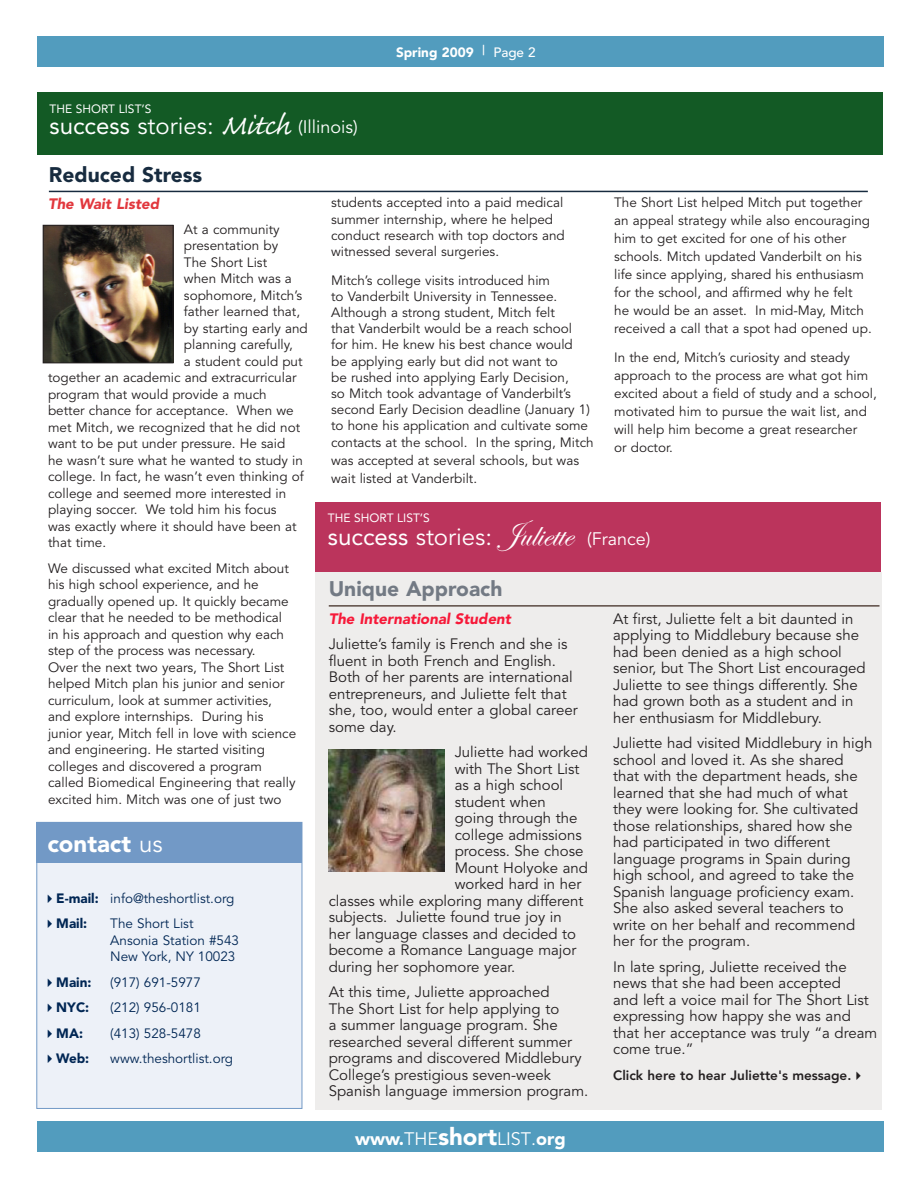
<style>
.page{position:relative;width:918px;height:1188px;background:#fff}
.page>*{position:absolute;margin:0;border:0;box-sizing:border-box;transform-origin:0 0}
.t1{font:24px "Avenir";color:#fff}
.t2{font:900 24px "Avenir";color:#fff}
.success_story_header{font:900 21px "Avenir";color:#737a84}
.success_story_hed{font:900 21px "Avenir";color:#172b3f}
.t3{font:18px "Avenir";color:#fff}
.t4{font:900 18px "Avenir";color:#fff}
.side_bar_-_success{font:15px/16.5px "Avenir";color:#231f20}
.Paragraph_Style_1{font:italic 900 15px "Avenir";color:#f71939}
.sidebar_success_subh{font:italic 900 15px "Avenir";color:#e1373d}
.side_bar_-_success-2{font:13.5px/16.5px "Avenir";color:#231f20}
.t5{font:13.5px/16.5px "Avenir";color:#002654}
.side_bar_-_success-3{font:800 13.5px "Avenir";color:#231f20}
.t6{font:900 13.5px "Avenir";color:#002654}
.t7{font:900 13.5px "Avenir";color:#fff}
.t8{font:12px "Avenir";color:#fff}
.s1{font-size:24px}
.s2{font-family:"Caflisch Script Pro";font-size:36px}
.s3{font-weight:500}
.s4{font-weight:400}
.s5{font-weight:900}
.s6{font-style:inherit}
.s7{font-family:"Edwardian Script ITC";font-size:36px}
.s8{font-size:18px}
</style>
<div class="page">
<div style="left:37px;top:36px;width:847px;height:31px;background:#529cbe"></div>
<div style="left:37px;top:1121px;width:847px;height:31px;background:#529cbe"></div>
<div style="left:316px;top:573px;width:566px;height:537px;background:#eeedec"></div>
<hr style="left:329px;top:605px;width:551px;height:2px;background:#5a4a42">
<div style="left:316px;top:502px;width:565px;height:69px;background:#bb345c"></div>
<img style="left:329px;top:749px;width:115px;height:122px">
<div style="left:36px;top:822px;width:266px;height:287px;background:#edf1f8;border:1px solid #7299c6"></div>
<div style="left:36px;top:822px;width:266px;height:40px;background:#7299c6"></div>
<hr style="left:49px;top:191px;width:819px;height:1px;background:#172b3f">
<div style="left:37px;top:92px;width:846px;height:63px;background:#135a25"></div>
<img style="left:45px;top:227px;width:126px;height:134px">
<div style="left:43px;top:225px;width:130px;height:138px;border:1px solid #231f20"></div>
<p class="t8" style="left:50px;top:102px;width:104px">THE SHORT LIST’S</p>
<p class="t3" style="left:50px;top:116px;width:310px"><span class="s1">success</span> <span class="s1">stories:</span> <span class="s2">Mitch</span> (Illinois)</p>
<p class="success_story_hed" style="left:49px;top:162px;width:155px">Reduced Stress</p>
<p class="t7" style="left:396px;top:44px;width:141px">Spring 2009 <span class="s3">| Page 2</span></p>
<p class="sidebar_success_subh" style="left:48px;top:194px;width:113px">The Wait Listed</p>
<p class="side_bar_-_success-2" style="left:184px;top:221px;width:97px">At a community</p>
<p class="side_bar_-_success-2" style="left:184px;top:238px;width:96px">presentation by</p>
<p class="side_bar_-_success-2" style="left:184px;top:254px;width:85px">The Short List</p>
<p class="side_bar_-_success-2" style="left:184px;top:271px;width:109px">when Mitch was a</p>
<p class="side_bar_-_success-2" style="left:184px;top:287px;width:120px">sophomore, Mitch’s</p>
<p class="side_bar_-_success-2" style="left:184px;top:304px;width:118px">father learned that,</p>
<p class="side_bar_-_success-2" style="left:184px;top:320px;width:125px">by starting early and</p>
<p class="side_bar_-_success-2" style="left:184px;top:337px;width:110px">planning carefully,</p>
<p class="side_bar_-_success-2" style="left:184px;top:353px;width:120px">a student could put</p>
<p class="side_bar_-_success-2" style="left:48px;top:370px;width:250px">together an academic and extracurricular</p>
<p class="side_bar_-_success-2" style="left:48px;top:386px;width:220px">program that would provide a much</p>
<p class="side_bar_-_success-2" style="left:48px;top:403px;width:247px">better chance for acceptance. When we</p>
<p class="side_bar_-_success-2" style="left:48px;top:419px;width:254px">met Mitch, we recognized that he did not</p>
<p class="side_bar_-_success-2" style="left:48px;top:436px;width:239px">want to be put under pressure. He said</p>
<p class="side_bar_-_success-2" style="left:48px;top:452px;width:256px">he wasn’t sure what he wanted to study in</p>
<p class="side_bar_-_success-2" style="left:48px;top:469px;width:257px">college. In fact, he wasn’t even thinking of</p>
<p class="side_bar_-_success-2" style="left:48px;top:485px;width:240px">college and seemed more interested in</p>
<p class="side_bar_-_success-2" style="left:48px;top:502px;width:230px">playing soccer. We told him his focus</p>
<p class="side_bar_-_success-2" style="left:48px;top:518px;width:250px">was exactly where it should have been at</p>
<p class="side_bar_-_success-2" style="left:48px;top:535px;width:60px">that time.</p>
<p class="side_bar_-_success-2" style="left:48px;top:560px;width:250px">We discussed what excited Mitch about his high school experience, and he gradually opened up. It quickly became clear that he needed to be methodical in his approach and question why each step of the process was necessary.<br>Over the next two years, The Short List helped Mitch plan his junior and senior curriculum, look at summer activities, and explore internships. During his junior year, Mitch fell in love with science and engineering. He started visiting colleges and discovered a program called Biomedical Engineering that really excited him. Mitch was one of just two</p>
<p class="t2" style="left:47px;top:829px;width:117px">contact <span class="s4">us</span></p>
<p class="t5" style="left:43px;top:890px;width:193px">✔ <span class="s5">E-mail:</span> info@theshortlist.org</p>
<p class="t6" style="left:43px;top:915px;width:46px">✔ Mail:</p>
<p class="t5" style="left:110px;top:916px;width:130px">The Short List<br>Ansonia Station #543<br>New York, NY 10023</p>
<p class="t6" style="left:43px;top:974px;width:50px">✔ Main:</p>
<p class="t5" style="left:110px;top:974px;width:92px">(917) 691-5977</p>
<p class="t6" style="left:43px;top:999px;width:48px">✔ NYC:</p>
<p class="t5" style="left:110px;top:1000px;width:92px">(212) 956-0181</p>
<p class="t6" style="left:43px;top:1025px;width:42px">✔ MA:</p>
<p class="t5" style="left:110px;top:1025px;width:92px">(413) 528-5478</p>
<p class="t6" style="left:43px;top:1050px;width:48px">✔ Web:</p>
<p class="t5" style="left:110px;top:1051px;width:124px">www.theshortlist.org</p>
<p class="side_bar_-_success-2" style="left:331px;top:195px;width:235px">students accepted into a paid medical summer internship, where he helped conduct research with top doctors and witnessed several surgeries.</p>
<p class="side_bar_-_success-2" style="left:331px;top:272px;width:264px">Mitch’s college visits introduced him<br>to Vanderbilt University in Tennessee.<br>Although a strong student, Mitch felt<br>that Vanderbilt would be a reach school<br>for him. He knew his best chance would<br>be applying early but did not want to<br>be rushed into applying Early Decision,<br>so Mitch took advantage of Vanderbilt’s second Early Decision deadline (January 1) to hone his application and cultivate some contacts at the school. In the spring, Mitch</p>
<p class="side_bar_-_success-2" style="left:331px;top:451px;width:250px;line-height:18px">was accepted at several schools, but was wait listed at Vanderbilt.</p>
<p class="side_bar_-_success-2" style="left:614px;top:194px;width:259px;line-height:18px">The Short List helped Mitch put together an appeal strategy while also encouraging him to get excited for one of his other schools. Mitch updated Vanderbilt on his life since applying, shared his enthusiasm for the school, and affirmed why he felt<br>he would be an asset. In mid-May, Mitch received a call that a spot had opened up.</p>
<p class="side_bar_-_success-2" style="left:614px;top:349px;width:264px;line-height:18px">In the end, Mitch’s curiosity and steady approach to the process are what got him excited about a field of study and a school, motivated him to pursue the wait list, and will help him become a great researcher<br>or doctor.</p>
<p class="t8" style="left:328px;top:511px;width:104px">THE SHORT LIST’S</p>
<p class="t1" style="left:328px;top:522px;width:324px"><span class="s6">success</span> stories: <span class="s7">Juliette</span> <span class="s8">(France)</span></p>
<p class="success_story_header" style="left:329px;top:576px;width:175px">Unique Approach</p>
<p class="Paragraph_Style_1" style="left:329px;top:609px;width:184px">The International Student</p>
<p class="side_bar_-_success" style="left:329px;top:636px;width:250px">Juliette’s family is French and she is fluent in both French and English.<br>Both of her parents are international entrepreneurs, and Juliette felt that she, too, would enter a global career some day.</p>
<p class="side_bar_-_success" style="left:455px;top:744px;width:135px">Juliette had worked</p>
<p class="side_bar_-_success" style="left:455px;top:761px;width:126px">with The Short List</p>
<p class="side_bar_-_success" style="left:455px;top:777px;width:110px">as a high school</p>
<p class="side_bar_-_success" style="left:455px;top:794px;width:92px">student when</p>
<p class="side_bar_-_success" style="left:455px;top:810px;width:124px">going through the</p>
<p class="side_bar_-_success" style="left:455px;top:827px;width:129px">college admissions</p>
<p class="side_bar_-_success" style="left:455px;top:843px;width:130px">process. She chose</p>
<p class="side_bar_-_success" style="left:455px;top:860px;width:135px">Mount Holyoke and</p>
<p class="side_bar_-_success" style="left:455px;top:876px;width:128px">worked hard in her</p>
<p class="side_bar_-_success" style="left:329px;top:893px;width:256px">classes while exploring many different</p>
<p class="side_bar_-_success" style="left:329px;top:909px;width:235px">subjects. Juliette found true joy in</p>
<p class="side_bar_-_success" style="left:329px;top:926px;width:249px">her language classes and decided to</p>
<p class="side_bar_-_success" style="left:329px;top:942px;width:249px">become a Romance Language major</p>
<p class="side_bar_-_success" style="left:329px;top:959px;width:188px">during her sophomore year.</p>
<p class="side_bar_-_success" style="left:329px;top:984px;width:261px">At this time, Juliette approached<br>The Short List for help applying to<br>a summer language program. She researched several different summer programs and discovered Middlebury College’s prestigious seven-week Spanish language immersion program.</p>
<p class="t4" style="left:355px;top:1128px;width:212px">www.<span class="s4">the</span><span class="s1">short</span><span class="s4">list</span><span class="s4">.</span>org</p>
<p class="side_bar_-_success" style="left:613px;top:611px;width:254px">At first, Juliette felt a bit daunted in applying to Middlebury because she had been denied as a high school senior, but The Short List encouraged Juliette to see things differently. She had grown both as a student and in her enthusiasm for Middlebury.</p>
<p class="side_bar_-_success" style="left:613px;top:735px;width:261px">Juliette had visited Middlebury in high school and loved it. As she shared that with the department heads, she learned that she had much of what they were looking for. She cultivated those relationships, shared how she had participated in two different language programs in Spain during high school, and agreed to take the Spanish language proficiency exam.<br>She also asked several teachers to write on her behalf and recommend her for the program.</p>
<p class="side_bar_-_success" style="left:613px;top:959px;width:266px">In late spring, Juliette received the news that she had been accepted<br>and left a voice mail for The Short List expressing how happy she was and that her acceptance was truly “a dream come true.”</p>
<p class="side_bar_-_success-3" style="left:613px;top:1067px;width:253px">Click here to hear Juliette's message.✔</p>
</div>
